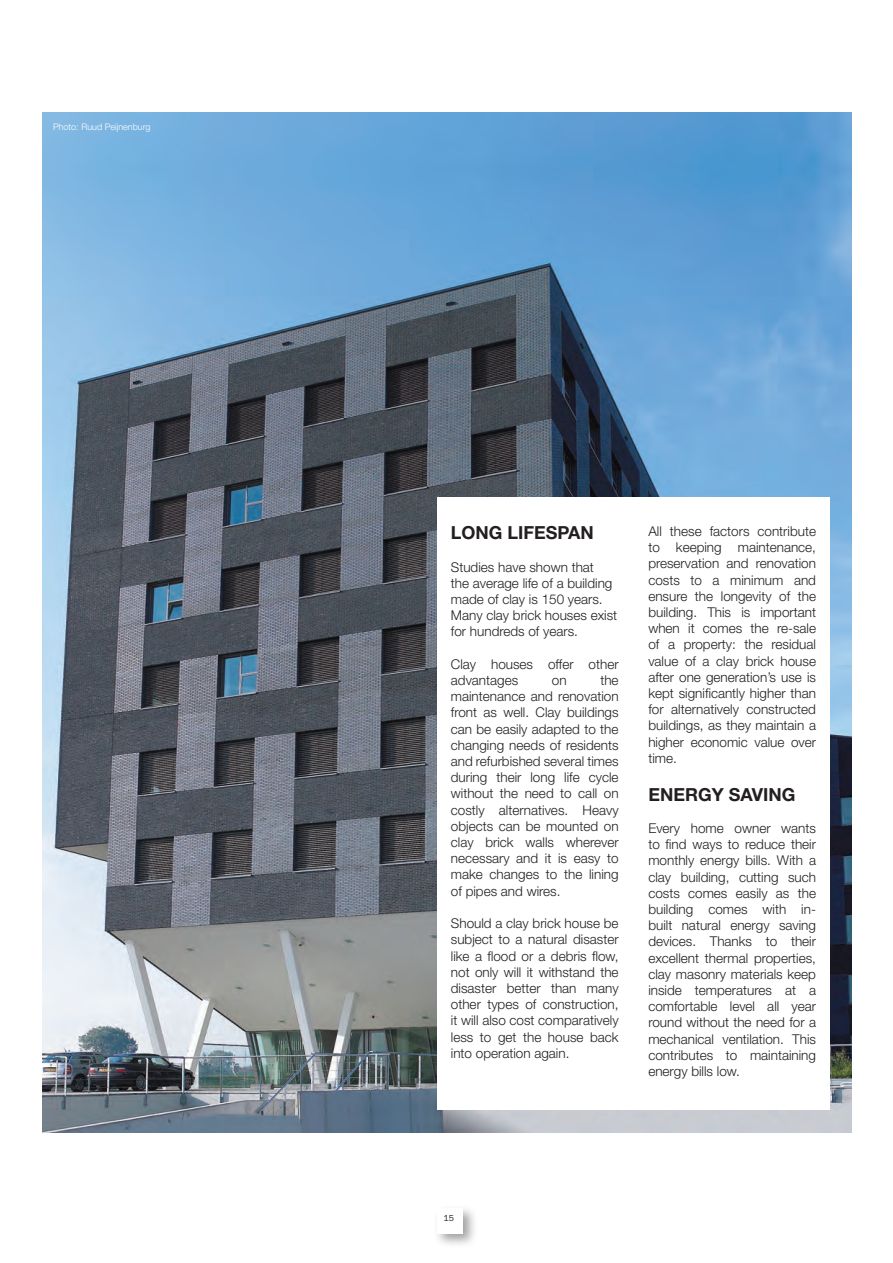
<style>
.page{position:relative;width:893px;height:1263px;background:#fff}
.page>*{position:absolute;margin:0;border:0;box-sizing:border-box;transform-origin:0 0}
.t1{font:700 18px "Helvetica Neue LT Std";color:#231f20}
.t2{font:300 13.5px/16.2px "Helvetica Neue LT Std";color:#231f20;text-align:justify}
.t3{font:300 9px "Helvetica Neue LT Std";color:#fff}
.t4{font:9px "Franklin Goth EF";color:#231f20}
</style>
<div class="page">
<img style="left:43px;top:113px;width:808px;height:1019px">
<div style="left:437px;top:497px;width:392px;height:612px;background:#fff"></div>
<div style="left:434px;top:1204px;width:44px;height:45px;background:#808285;opacity:.75"></div>
<div style="left:437px;top:1208px;width:26px;height:25px;background:#fff"></div>
<p class="t3" style="left:53px;top:121px;width:99px">Photo: Ruud Peijnenburg</p>
<p class="t1" style="left:451px;top:522px;width:145px">LONG LIFESPAN</p>
<p class="t2" style="left:451px;top:558px;width:168px;text-align:left">Studies have shown that<br>the average life of a building made of clay is 150 years.<br>Many clay brick houses exist for hundreds of years.</p>
<p class="t2" style="left:451px;top:656px;width:169px">Clay houses offer other advantages</p>
<p class="t2" style="left:451px;top:672px;width:169px;text-indent:149px">the maintenance and renovation front as well. Clay buildings can be easily adapted to the changing needs of residents and refurbished several times during their long life cycle without the need to call on costly alternatives. Heavy objects can be mounted on clay brick walls wherever necessary and it is easy to make changes to the lining of pipes and wires.</p>
<p class="t2" style="left:451px;top:915px;width:169px">Should a clay brick house be subject to a natural disaster like a flood or a debris flow, not only will it withstand the disaster better than many other types of construction, it will also cost comparatively less to get the house back into operation again.</p>
<p class="t2" style="left:552px;top:672px;width:16px">on</p>
<p class="t2" style="left:648px;top:523px;width:169px">All these factors contribute to keeping maintenance, preservation and renovation costs to a minimum and ensure the longevity of the building. This is important when it comes the re-sale of a property: the residual value of a clay brick house after one generation’s use is kept significantly higher than for alternatively constructed buildings, as they maintain a higher economic value over time.</p>
<p class="t1" style="left:648px;top:783px;width:149px">ENERGY SAVING</p>
<p class="t2" style="left:648px;top:820px;width:169px">Every home owner wants to find ways to reduce their monthly energy bills. With a clay building, cutting such costs comes easily as the building comes with in&shy;built natural energy saving devices. Thanks to their excellent thermal properties, clay masonry materials keep inside temperatures at a comfortable level all year round without the need for a mechanical ventilation. This contributes to maintaining energy bills low.</p>
<p class="t4" style="left:443px;top:1213px;width:12px">15</p>
</div>
